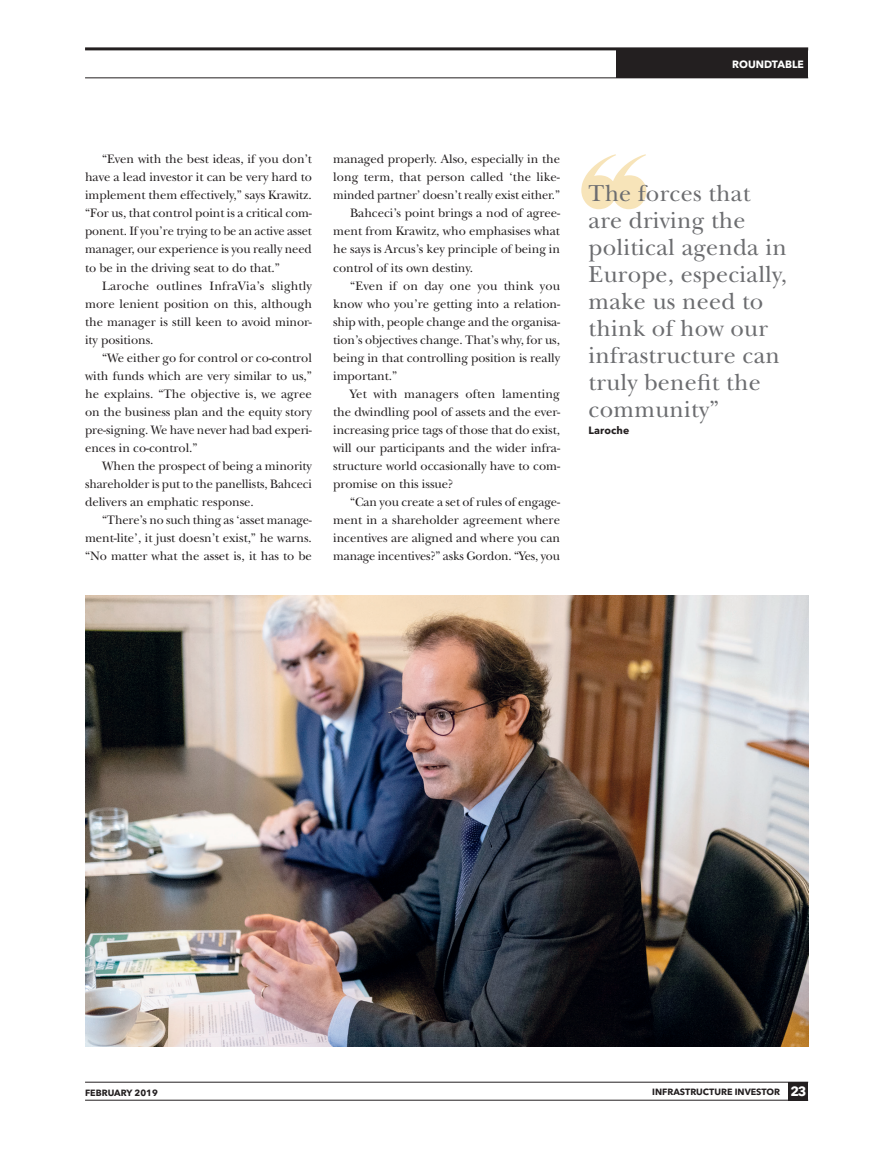
<style>
.page{position:relative;width:872px;height:1149px;background:#fff}
.page>*{position:absolute;margin:0;border:0;box-sizing:border-box;transform-origin:0 0}
._14_Big_feature_quot{font:24px/27px "New Baskerville Std";letter-spacing:.01em;color:#6c6d70}
._4_Body_text_indent{font:12.75px/18px "New Baskerville Std";letter-spacing:-.005em;color:#231f20;text-align:justify}
.t1{font:700 10.5px "Avenir Next LT Pro";color:#fff}
._14_Big_feature_quot-2{font:700 10.5px "Avenir Next LT Pro";letter-spacing:.01em;color:#231f20}
.t2{font:700 9px "Avenir Next LT Pro";color:#231f20}
.s1{font-size:13.35px;color:#fff}
</style>
<div class="page">
<div style="left:788px;top:1081px;width:20px;height:18px;background:#231f20"></div>
<hr style="left:85px;top:1081px;width:723px;height:1px;background:#231f20">
<hr style="left:85px;top:1099px;width:723px;height:1px;background:#231f20">
<div style="left:617px;top:50px;width:191px;height:28px;background:#231f20"></div>
<hr style="left:85px;top:47px;width:723px;height:3px;background:#231f20">
<hr style="left:85px;top:78px;width:723px;height:1px;background:#231f20">
<img style="left:85px;top:595px;width:723px;height:450px">
<svg style="left:581px;top:154px;width:65px;height:55px"></svg>
<p class="t1" style="left:732px;top:58px;width:73px">ROUNDTABLE</p>
<p class="_4_Body_text_indent" style="left:85px;top:150px;width:228px;text-indent:17px">“Even with the best ideas, if you don’t have a lead investor it can be very hard to implement them effectively,” says Krawitz. “For us, that control point is a critical com&shy;ponent. If you’re trying to be an active asset manager, our experience is you really need to be in the driving seat to do that.”</p>
<p class="_4_Body_text_indent" style="left:85px;top:276px;width:228px;text-indent:17px">Laroche outlines InfraVia’s slightly more lenient position on this, although the manager is still keen to avoid minor&shy;ity positions.</p>
<p class="_4_Body_text_indent" style="left:85px;top:348px;width:228px;text-indent:17px">“We either go for control or co-control with funds which are very similar to us,” he explains. “The objective is, we agree on the business plan and the equity story pre-signing. We have never had bad experi&shy;ences in co-control.”</p>
<p class="_4_Body_text_indent" style="left:85px;top:456px;width:228px;text-indent:17px">When the prospect of being a minority shareholder is put to the panellists, Bahceci delivers an emphatic response.</p>
<p class="_4_Body_text_indent" style="left:85px;top:510px;width:228px;text-indent:17px">“There’s no such thing as ‘asset manage&shy;ment-lite’, it just doesn’t exist,” he warns. “No matter what the asset is, it has to be</p>
<p class="_4_Body_text_indent" style="left:333px;top:150px;width:228px">managed properly. Also, especially in the long term, that person called ‘the like&shy;minded partner’ doesn’t really exist either.”</p>
<p class="_4_Body_text_indent" style="left:333px;top:204px;width:228px;text-indent:17px">Bahceci’s point brings a nod of agree&shy;ment from Krawitz, who emphasises what he says is Arcus’s key principle of being in control of its own destiny.</p>
<p class="_4_Body_text_indent" style="left:333px;top:276px;width:228px;text-indent:17px">“Even if on day one you think you know who you’re getting into a relation&shy;ship with, people change and the organisa&shy;tion’s objectives change. That’s why, for us, being in that controlling position is really important.”</p>
<p class="_4_Body_text_indent" style="left:333px;top:384px;width:228px;text-indent:17px">Yet with managers often lamenting the dwindling pool of assets and the ever&shy;increasing price tags of those that do exist, will our participants and the wider infra&shy;structure world occasionally have to com&shy;promise on this issue?</p>
<p class="_4_Body_text_indent" style="left:333px;top:492px;width:228px;text-indent:17px">“Can you create a set of rules of engage&shy;ment in a shareholder agreement where incentives are aligned and where you can manage incentives?” asks Gordon. “Yes, you</p>
<p class="_14_Big_feature_quot" style="left:588px;top:180px;width:200px">The forces that are driving the political agenda in<br>Europe, especially, make us need to think of how our infrastructure can truly benefit the community”</p>
<p class="_14_Big_feature_quot-2" style="left:588px;top:424px;width:42px">Laroche</p>
<p class="t2" style="left:85px;top:1086px;width:74px">FEBRUARY 2019</p>
<p class="t2" style="left:652px;top:1085px;width:156px">INFRASTRUCTURE INVESTOR <span class="s1">23</span></p>
</div>
